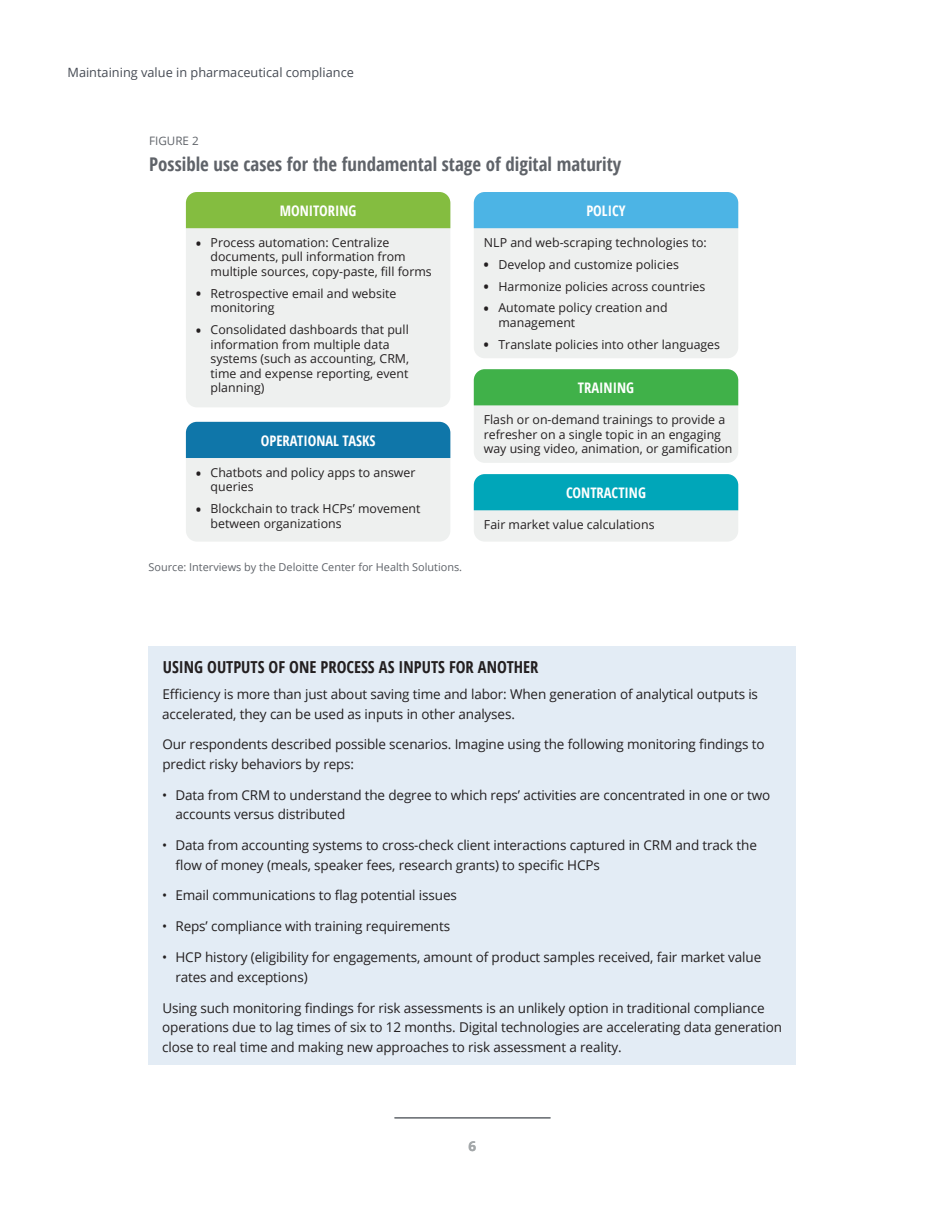
<style>
.page{position:relative;width:945px;height:1215px;background:#fff}
.page>*{position:absolute;margin:0;border:0;box-sizing:border-box;transform-origin:0 0}
.t1{font:700 18.9px "Open Sans Condensed";color:#5f6369}
.sidebar-h1{font:700 16.5px "Open Sans Condensed";color:#231f20}
.t2{font:700 condensed 14.55px "Open Sans";color:#fff}
.sidebar-body{font:13.5px/19.5px "Open Sans";letter-spacing:-.01em;color:#231f20}
.page-number{font:700 13.5px "Open Sans";color:#a3a7a9}
.t3{font:12.75px "Open Sans";color:#464b54}
.t4{font:12.3px/14.5px "Open Sans";color:#231f20}
.t5{font:800 12.3px/21.8px "Open Sans";color:#231f20;text-align:justify}
.t6{font:11.55px "Open Sans";color:#5f6369}
.t7{font:10.95px "Open Sans";color:#5f6369}
</style>
<div class="page">
<hr style="left:394px;top:1118px;width:156px;height:1px;background:#5f6369">
<div style="left:186px;top:192px;width:264px;height:215px;background:#eef0ef;border-radius:11px"></div>
<div style="left:186px;top:192px;width:264px;height:36px;background:#84bd40"></div>
<div style="left:474px;top:474px;width:264px;height:68px;background:#eef0ef;border-radius:11px"></div>
<div style="left:474px;top:474px;width:264px;height:36px;background:#00a6b9"></div>
<div style="left:474px;top:192px;width:264px;height:166px;background:#eef0ef;border-radius:11px"></div>
<div style="left:474px;top:192px;width:264px;height:36px;background:#4cb4e5"></div>
<div style="left:474px;top:369px;width:264px;height:94px;background:#eef0ef;border-radius:11px"></div>
<div style="left:474px;top:369px;width:264px;height:36px;background:#40b149"></div>
<div style="left:186px;top:422px;width:264px;height:120px;background:#eef0ef;border-radius:11px"></div>
<div style="left:186px;top:422px;width:264px;height:36px;background:#0f76a9"></div>
<div style="left:148px;top:647px;width:648px;height:418px;background:#e3ecf5"></div>
<p class="t3" style="left:68px;top:64px;width:288px">Maintaining value in pharmaceutical compliance</p>
<p class="t6" style="left:149px;top:133px;width:51px">FIGURE 2</p>
<p class="t1" style="left:149px;top:151px;width:474px">Possible use cases for the fundamental stage of digital maturity</p>
<p class="t2" style="left:280px;top:200px;width:78px">MONITORING</p>
<p class="t4" style="left:211px;top:235px;width:223px">Process automation: Centralize documents, pull information from multiple sources, copy-paste, fill forms</p>
<p class="t4" style="left:211px;top:286px;width:187px">Retrospective email and website monitoring</p>
<p class="t4" style="left:211px;top:322px;width:200px">Consolidated dashboards that pull information from multiple data systems (such as accounting, CRM, time and expense reporting, event planning)</p>
<p class="t2" style="left:586px;top:200px;width:41px">POLICY</p>
<p class="t4" style="left:499px;top:231px;width:210px;line-height:21.8px;text-indent:-15px">NLP and web-scraping technologies to:<br>Develop and customize policies Harmonize policies across countries Automate policy creation and</p>
<p class="t4" style="left:499px;top:311px;width:223px;line-height:21.8px">management<br>Translate policies into other languages</p>
<p class="t5" style="left:196px;top:232px;width:6px">•</p>
<p class="t5" style="left:484px;top:253px;width:6px">• • •</p>
<p class="t5" style="left:484px;top:333px;width:6px">•</p>
<p class="t5" style="left:196px;top:282px;width:6px">•</p>
<p class="t5" style="left:196px;top:319px;width:6px">•</p>
<p class="t2" style="left:578px;top:377px;width:58px">TRAINING</p>
<p class="t5" style="left:196px;top:462px;width:6px">•</p>
<p class="t5" style="left:196px;top:498px;width:6px">•</p>
<p class="t2" style="left:261px;top:430px;width:116px">OPERATIONAL TASKS</p>
<p class="t4" style="left:211px;top:465px;width:206px">Chatbots and policy apps to answer queries</p>
<p class="t4" style="left:211px;top:501px;width:211px">Blockchain to track HCPs’ movement between organizations</p>
<p class="t7" style="left:148px;top:560px;width:315px">Source: Interviews by the Deloitte Center for Health Solutions.</p>
<p class="t4" style="left:484px;top:412px;width:250px">Flash or on-demand trainings to provide a refresher on a single topic in an engaging way using video, animation, or gamification</p>
<p class="t2" style="left:566px;top:482px;width:81px">CONTRACTING</p>
<p class="t4" style="left:484px;top:517px;width:172px">Fair market value calculations</p>
<p class="sidebar-h1" style="left:163px;top:655px;width:377px">USING OUTPUTS OF ONE PROCESS AS INPUTS FOR ANOTHER</p>
<p class="sidebar-body" style="left:162px;top:684px;width:597px">Efficiency is more than just about saving time and labor: When generation of analytical outputs is accelerated, they can be used as inputs in other analyses.</p>
<p class="sidebar-body" style="left:162px;top:734px;width:604px">Our respondents described possible scenarios. Imagine using the following monitoring findings to predict risky behaviors by reps:</p>
<p class="sidebar-body" style="left:176px;top:785px;width:596px;text-indent:-14px">• Data from CRM to understand the degree to which reps’ activities are concentrated in one or two accounts versus distributed</p>
<p class="sidebar-body" style="left:176px;top:835px;width:583px;text-indent:-14px">• Data from accounting systems to cross-check client interactions captured in CRM and track the flow of money (meals, speaker fees, research grants) to specific HCPs</p>
<p class="sidebar-body" style="left:162px;top:885px;width:296px">• Email communications to flag potential issues</p>
<p class="sidebar-body" style="left:162px;top:916px;width:290px">• Reps’ compliance with training requirements</p>
<p class="sidebar-body" style="left:176px;top:947px;width:587px;text-indent:-14px">• HCP history (eligibility for engagements, amount of product samples received, fair market value rates and exceptions)</p>
<p class="sidebar-body" style="left:162px;top:998px;width:621px">Using such monitoring findings for risk assessments is an unlikely option in traditional compliance operations due to lag times of six to 12 months. Digital technologies are accelerating data generation close to real time and making new approaches to risk assessment a reality.</p>
<p class="page-number" style="left:469px;top:1137px;width:9px">6</p>
</div>
